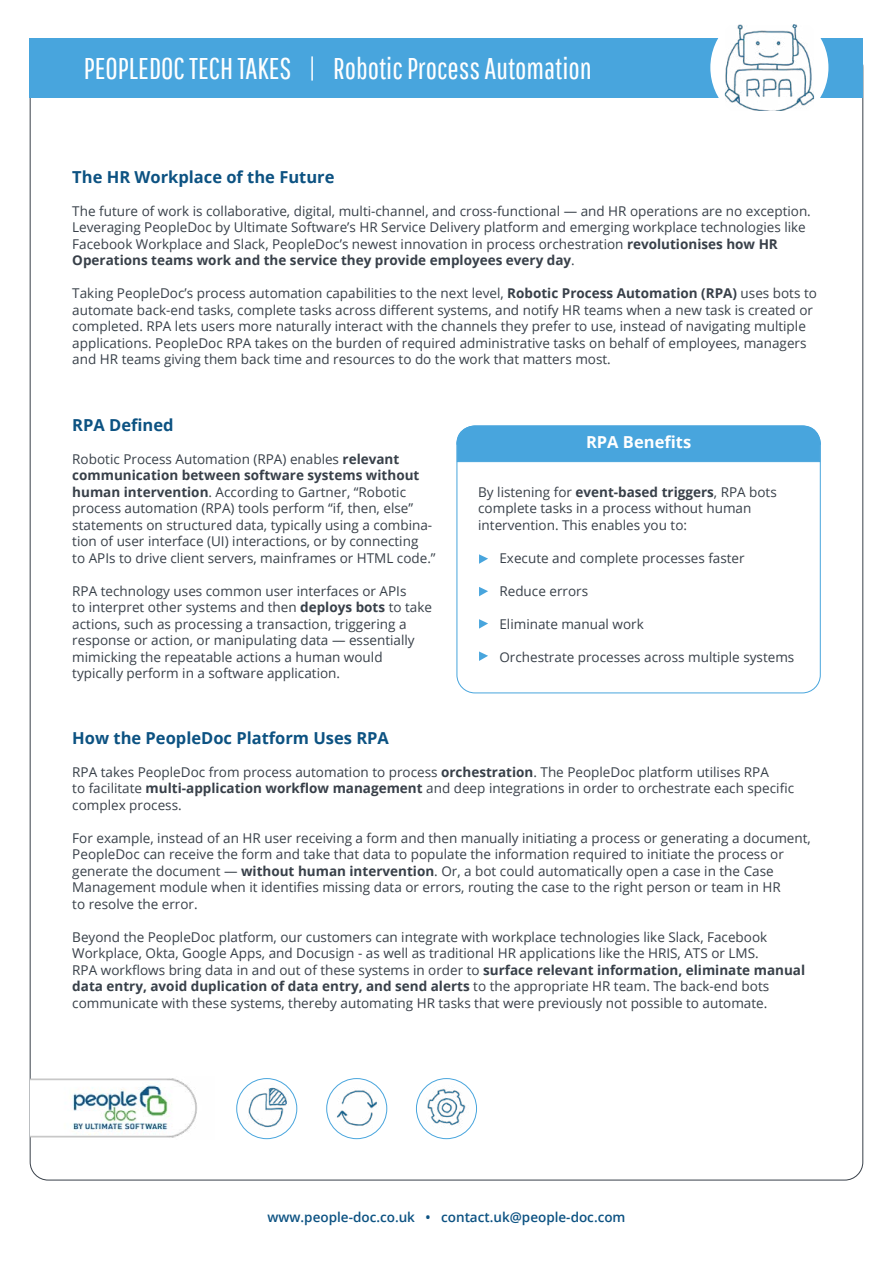
<style>
.page{position:relative;width:893px;height:1263px;background:#fff}
.page>*{position:absolute;margin:0;border:0;box-sizing:border-box;transform-origin:0 0}
.t1{font:30px "Pathway Gothic One";color:#fff}
.t2{font:700 16.5px "Open Sans";color:#0c5282}
.t3{font:700 16.5px "Open Sans";color:#fff}
.t4{font:13.5px/16.5px "Open Sans";color:#384049}
.t5{font:600 13.5px "Open Sans";color:#0c5282}
.s1{font-weight:700}
</style>
<div class="page">
<div style="left:30px;top:38px;width:833px;height:59px;background:#48a5dd"></div>
<div style="left:710px;top:9px;width:118px;height:118px;background:#fff;border-radius:50%"></div>
<img style="left:725px;top:24px;width:89px;height:87px">
<svg style="left:237px;top:1078px;width:60px;height:61px"></svg>
<img style="left:237px;top:1083px;width:60px;height:55px">
<div style="left:236px;top:1078px;width:61px;height:61px;border:1px solid #48a5dd;border-radius:50%"></div>
<img style="left:327px;top:1080px;width:60px;height:56px">
<div style="left:326px;top:1078px;width:61px;height:61px;border:1px solid #48a5dd;border-radius:50%"></div>
<img style="left:416px;top:1079px;width:61px;height:56px">
<div style="left:416px;top:1078px;width:61px;height:61px;border:1px solid #48a5dd;border-radius:50%"></div>
<svg style="left:479px;top:554px;width:9px;height:10px"></svg>
<svg style="left:479px;top:587px;width:9px;height:9px"></svg>
<svg style="left:479px;top:619px;width:9px;height:10px"></svg>
<svg style="left:479px;top:651px;width:9px;height:10px"></svg>
<div style="left:456px;top:425px;width:365px;height:37px;background:#48a5dd"></div>
<img style="left:30px;top:1077px;width:167px;height:62px">
<h1 class="t1" style="left:84px;top:50px;width:509px">PEOPLEDOC TECH TAKES | Robotic Process Automation</h1>
<p class="t2" style="left:72px;top:165px;width:264px">The HR Workplace of the Future</p>
<p class="t4" style="left:72px;top:202px;width:740px">The future of work is collaborative, digital, multi-channel, and cross-functional — and HR operations are no exception.<br>Leveraging PeopleDoc by Ultimate Software’s HR Service Delivery platform and emerging workplace technologies like Facebook Workplace and Slack, PeopleDoc’s newest innovation in process orchestration <span class="s1">revolutionises how HR Operations teams work and the service they provide employees every day</span>.</p>
<p class="t4" style="left:72px;top:285px;width:746px">Taking PeopleDoc’s process automation capabilities to the next level, <span class="s1">Robotic Process Automation (RPA)</span> uses bots to automate back-end tasks, complete tasks across different systems, and notify HR teams when a new task is created or completed. RPA lets users more naturally interact with the channels they prefer to use, instead of navigating multiple applications. PeopleDoc RPA takes on the burden of required administrative tasks on behalf of employees, managers and HR teams giving them back time and resources to do the work that matters most.</p>
<p class="t2" style="left:72px;top:413px;width:103px">RPA Defined</p>
<p class="t4" style="left:72px;top:450px;width:365px">Robotic Process Automation (RPA) enables <span class="s1">relevant communication between software systems without human intervention</span>. According to Gartner, “Robotic process automation (RPA) tools perform “if, then, else” statements on structured data, typically using a combina&shy;tion of user interface (UI) interactions, or by connecting<br>to APIs to drive client servers, mainframes or HTML code.”</p>
<p class="t4" style="left:72px;top:582px;width:361px">RPA technology uses common user interfaces or APIs<br>to interpret other systems and then <span class="s1">deploys bots</span> to take actions, such as processing a transaction, triggering a response or action, or manipulating data — essentially mimicking the repeatable actions a human would typically perform in a software application.</p>
<p class="t3" style="left:586px;top:430px;width:107px">RPA Benefits</p>
<p class="t4" style="left:478px;top:483px;width:300px">By listening for <span class="s1">event-based triggers</span>, RPA bots complete tasks in a process without human intervention. This enables you to:</p>
<p class="t4" style="left:499px;top:549px;width:247px">Execute and complete processes faster</p>
<p class="t4" style="left:499px;top:582px;width:90px">Reduce errors</p>
<p class="t4" style="left:499px;top:615px;width:146px">Eliminate manual work</p>
<p class="t4" style="left:499px;top:648px;width:296px">Orchestrate processes across multiple systems</p>
<p class="t2" style="left:72px;top:726px;width:318px">How the PeopleDoc Platform Uses RPA</p>
<p class="t4" style="left:72px;top:763px;width:723px">RPA takes PeopleDoc from process automation to process <span class="s1">orchestration</span>. The PeopleDoc platform utilises RPA<br>to facilitate <span class="s1">multi-application workflow management</span> and deep integrations in order to orchestrate each specific complex process.</p>
<p class="t4" style="left:72px;top:829px;width:740px">For example, instead of an HR user receiving a form and then manually initiating a process or generating a document, PeopleDoc can receive the form and take that data to populate the information required to initiate the process or generate the document — <span class="s1">without human intervention</span>. Or, a bot could automatically open a case in the Case Management module when it identifies missing data or errors, routing the case to the right person or team in HR<br>to resolve the error.</p>
<p class="t4" style="left:72px;top:928px;width:734px">Beyond the PeopleDoc platform, our customers can integrate with workplace technologies like Slack, Facebook Workplace, Okta, Google Apps, and Docusign - as well as traditional HR applications like the HRIS, ATS or LMS.<br>RPA workflows bring data in and out of these systems in order to <span class="s1">surface relevant information, eliminate manual data entry, avoid duplication of data entry, and send alerts</span> to the appropriate HR team. The back-end bots communicate with these systems, thereby automating HR tasks that were previously not possible to automate.</p>
<p class="t5" style="left:267px;top:1208px;width:360px">www.people-doc.co.uk • contact.uk@people-doc.com</p>
</div>
